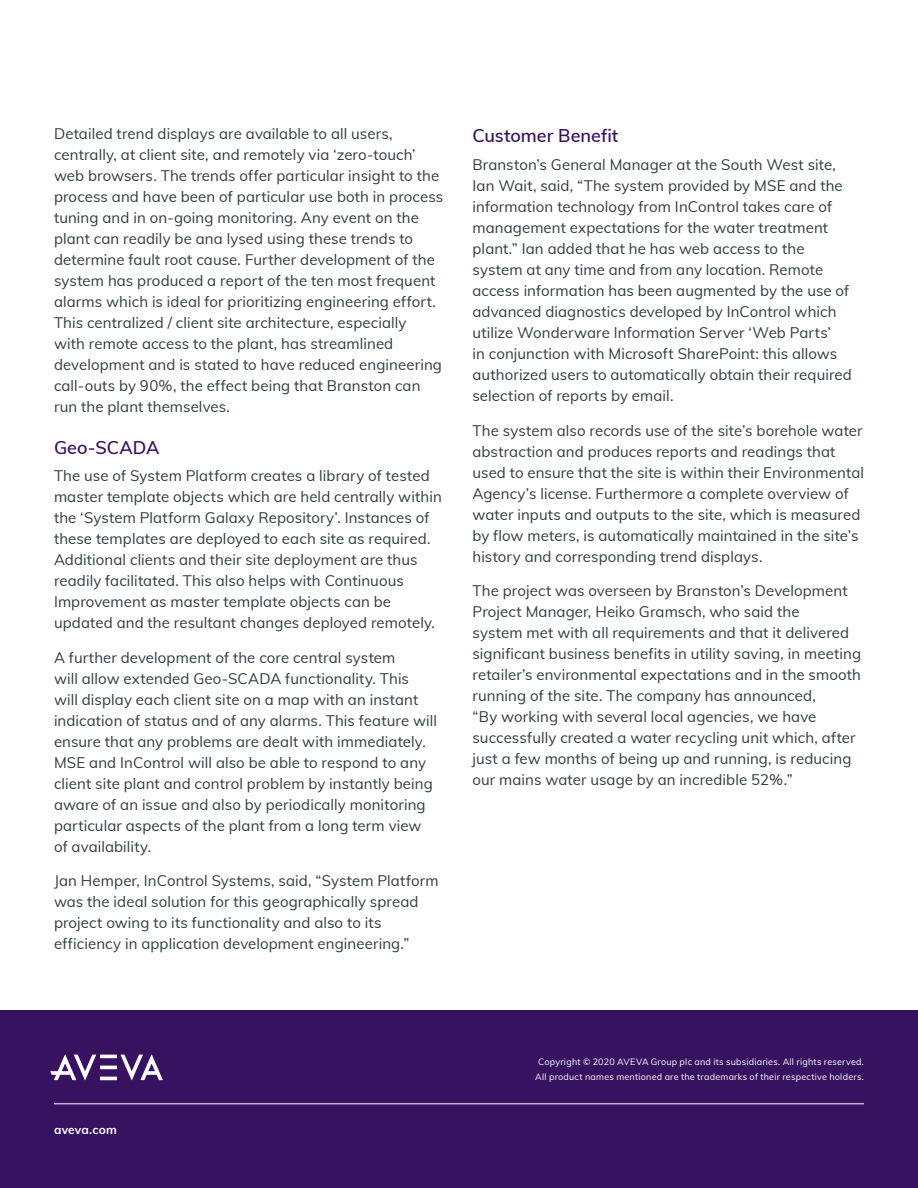
<style>
.page{position:relative;width:918px;height:1188px;background:#fff}
.page>*{position:absolute;margin:0;border:0;box-sizing:border-box;transform-origin:0 0}
.Subheadlines{font:600 18px "Muli";color:#371260}
.Body_Copy{font:15px/21px "Muli";letter-spacing:.005em;color:#2f3b41}
.t1{font:700 12px "Muli";letter-spacing:.01em;color:#fff}
.t2{font:9px/15px "Muli";letter-spacing:.025em;color:#fff;text-align:center}
</style>
<div class="page">
<div style="left:0;top:1010px;width:918px;height:178px;background:#371260"></div>
<hr style="left:100px;top:1077px;width:17px;height:3px;background:#fff">
<hr style="left:100px;top:1066px;width:17px;height:3px;background:#fff">
<hr style="left:100px;top:1055px;width:17px;height:3px;background:#fff">
<svg style="left:50px;top:1055px;width:46px;height:25px"></svg>
<svg style="left:121px;top:1055px;width:42px;height:25px"></svg>
<hr style="left:54px;top:1104px;width:810px;height:1px;background:#fff">
<p class="Body_Copy" style="left:54px;top:123px;width:391px">Detailed trend displays are available to all users, centrally, at client site, and remotely via ‘zero-touch’ web browsers. The trends offer particular insight to the process and have been of particular use both in process tuning and in on-going monitoring. Any event on the plant can readily be ana lysed using these trends to determine fault root cause. Further development of the system has produced a report of the ten most frequent alarms which is ideal for prioritizing engineering effort.<br>This centralized / client site architecture, especially<br>with remote access to the plant, has streamlined development and is stated to have reduced engineering call-outs by 90%, the effect being that Branston can run the plant themselves.</p>
<p class="Subheadlines" style="left:54px;top:434px;width:107px">Geo-SCADA</p>
<p class="Body_Copy" style="left:54px;top:465px;width:389px">The use of System Platform creates a library of tested master template objects which are held centrally within the ‘System Platform Galaxy Repository’. Instances of these templates are deployed to each site as required.<br>Additional clients and their site deployment are thus readily facilitated. This also helps with Continuous Improvement as master template objects can be updated and the resultant changes deployed remotely.</p>
<p class="Body_Copy" style="left:54px;top:646px;width:385px">A further development of the core central system<br>will allow extended Geo-SCADA functionality. This<br>will display each client site on a map with an instant indication of status and of any alarms. This feature will ensure that any problems are dealt with immediately.<br>MSE and InControl will also be able to respond to any client site plant and control problem by instantly being aware of an issue and also by periodically monitoring particular aspects of the plant from a long term view of availability.</p>
<p class="Body_Copy" style="left:54px;top:870px;width:386px">Jan Hemper, InControl Systems, said, “System Platform was the ideal solution for this geographically spread project owing to its functionality and also to its efficiency in application development engineering.”</p>
<p class="Subheadlines" style="left:472px;top:123px;width:147px">Customer Benefit</p>
<p class="Body_Copy" style="left:472px;top:153px;width:381px">Branston’s General Manager at the South West site, Ian Wait, said, “The system provided by MSE and the information technology from InControl takes care of management expectations for the water treatment plant.” Ian added that he has web access to the system at any time and from any location. Remote access information has been augmented by the use of advanced diagnostics developed by InControl which utilize Wonderware Information Server ‘Web Parts’<br>in conjunction with Microsoft SharePoint: this allows authorized users to automatically obtain their required selection of reports by email.</p>
<p class="Body_Copy" style="left:472px;top:419px;width:393px">The system also records use of the site’s borehole water abstraction and produces reports and readings that used to ensure that the site is within their Environmental Agency’s license. Furthermore a complete overview of water inputs and outputs to the site, which is measured by flow meters, is automatically maintained in the site’s history and corresponding trend displays.</p>
<p class="Body_Copy" style="left:472px;top:579px;width:390px">The project was overseen by Branston’s Development Project Manager, Heiko Gramsch, who said the<br>system met with all requirements and that it delivered significant business benefits in utility saving, in meeting retailer’s environmental expectations and in the smooth running of the site. The company has announced,<br>“By working with several local agencies, we have successfully created a water recycling unit which, after just a few months of being up and running, is reducing our mains water usage by an incredible 52%.”</p>
<p class="t1" style="left:54px;top:1121px;width:64px">aveva.com</p>
<p class="t2" style="left:535px;top:1054px;width:330px">Copyright © 2020 AVEVA Group plc and its subsidiaries. All rights reserved.<br>All product names mentioned are the trademarks of their respective holders.</p>
</div>
